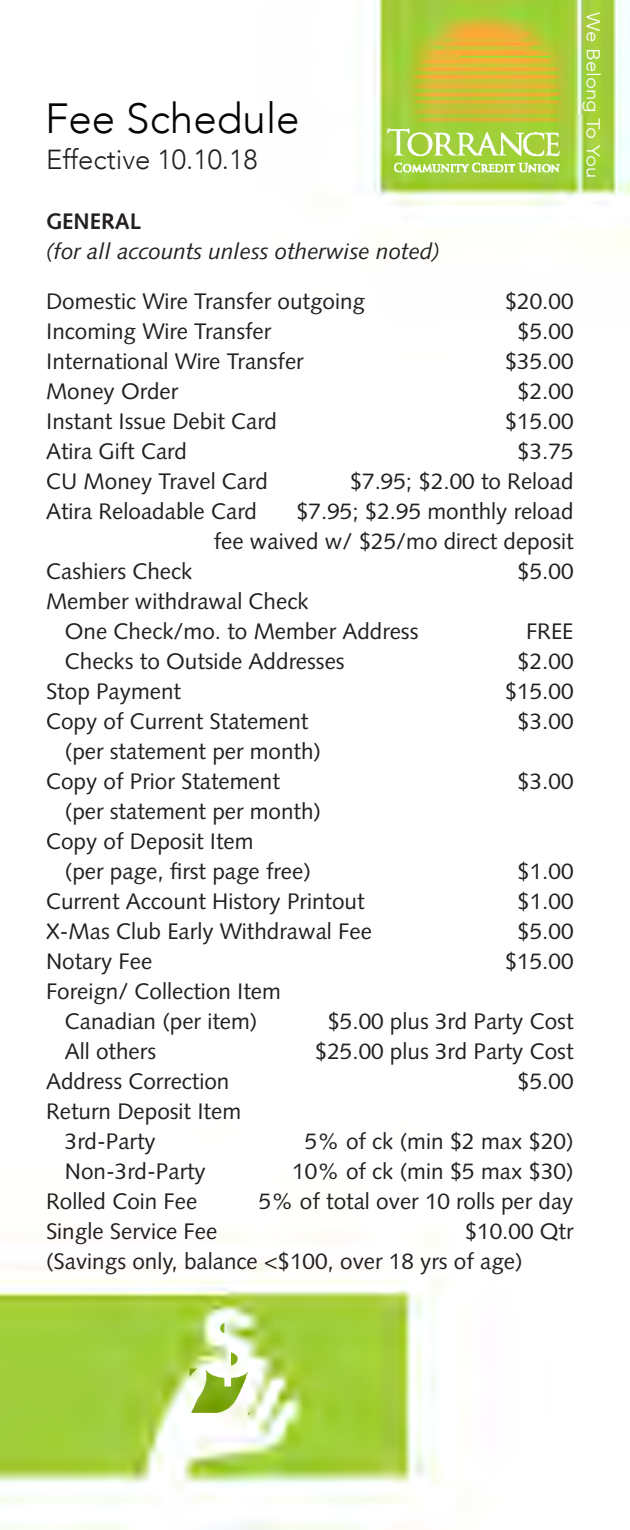
<style>
.page{position:relative;width:630px;height:1530px;background:#fff}
.page>*{position:absolute;margin:0;border:0;box-sizing:border-box;transform-origin:0 0}
.t1{font:300 42.25px "Avenir";color:#040503}
.t2{font:300 27.5px "Avenir";color:#231f20}
.t3{font:22.5px/30px "Syntax";color:#231f20}
.t4{font:italic 22.5px "Syntax";color:#231f20}
.t5{font:700 22.5px "Syntax";color:#231f20}
.t6{font:300 18.75px "Avenir";color:#fff;scale:1.09 1}
</style>
<div class="page">
<img style="left:0;top:1px;width:630px;height:1528px">
<h1 class="t1" style="left:45px;top:93px;width:256px">Fee Schedule</h1>
<p class="t2" style="left:46px;top:143px;width:213px">Effective 10.10.18</p>
<p class="t6" style="left:604px;top:12px;width:153px;rotate:90deg">We Belong To You</p>
<p class="t5" style="left:46px;top:209px;width:96px">GENERAL</p>
<p class="t4" style="left:46px;top:238px;width:395px">(for all accounts unless otherwise noted)</p>
<p class="t3" style="left:46px;top:287px;width:321px">Domestic Wire Transfer outgoing</p>
<p class="t3" style="left:505px;top:287px;width:70px">$20.00</p>
<p class="t3" style="left:46px;top:317px;width:227px">Incoming Wire Transfer</p>
<p class="t3" style="left:517px;top:317px;width:58px">$5.00</p>
<p class="t3" style="left:46px;top:347px;width:259px">International Wire Transfer</p>
<p class="t3" style="left:505px;top:347px;width:70px">$35.00</p>
<p class="t3" style="left:46px;top:377px;width:134px">Money Order</p>
<p class="t3" style="left:517px;top:377px;width:58px">$2.00</p>
<p class="t3" style="left:46px;top:407px;width:233px">Instant Issue Debit Card</p>
<p class="t3" style="left:505px;top:407px;width:70px">$15.00</p>
<p class="t3" style="left:46px;top:437px;width:143px">Atira Gift Card</p>
<p class="t3" style="left:517px;top:437px;width:58px">$3.75</p>
<p class="t3" style="left:46px;top:467px;width:223px">CU Money Travel Card</p>
<p class="t3" style="left:350px;top:467px;width:225px">$7.95; $2.00 to Reload</p>
<p class="t3" style="left:46px;top:497px;width:213px">Atira Reloadable Card</p>
<p class="t3" style="left:214px;top:497px;width:361px;text-align:right">$7.95; $2.95 monthly reload<br>fee waived w/ $25/mo direct deposit</p>
<p class="t3" style="left:46px;top:557px;width:148px">Cashiers Check</p>
<p class="t3" style="left:517px;top:557px;width:58px">$5.00</p>
<p class="t3" style="left:65px;top:587px;width:355px;text-indent:-19px">Member withdrawal Check<br>One Check/mo. to Member Address</p>
<p class="t3" style="left:526px;top:617px;width:49px">FREE</p>
<p class="t3" style="left:65px;top:647px;width:281px">Checks to Outside Addresses</p>
<p class="t3" style="left:517px;top:647px;width:58px">$2.00</p>
<p class="t3" style="left:46px;top:677px;width:137px">Stop Payment</p>
<p class="t3" style="left:505px;top:677px;width:70px">$15.00</p>
<p class="t3" style="left:46px;top:707px;width:264px">Copy of Current Statement</p>
<p class="t3" style="left:517px;top:707px;width:58px">$3.00</p>
<p class="t3" style="left:46px;top:737px;width:277px;text-indent:19px">(per statement per month)<br>Copy of Prior Statement</p>
<p class="t3" style="left:517px;top:767px;width:58px">$3.00</p>
<p class="t3" style="left:46px;top:797px;width:277px;text-indent:19px">(per statement per month)<br>Copy of Deposit Item</p>
<p class="t3" style="left:65px;top:856px;width:248px">(per page, first page free)</p>
<p class="t3" style="left:517px;top:856px;width:58px">$1.00</p>
<p class="t3" style="left:46px;top:886px;width:320px">Current Account History Printout</p>
<p class="t3" style="left:517px;top:886px;width:58px">$1.00</p>
<p class="t3" style="left:46px;top:916px;width:327px">X-Mas Club Early Withdrawal Fee</p>
<p class="t3" style="left:517px;top:916px;width:58px">$5.00</p>
<p class="t3" style="left:46px;top:946px;width:108px">Notary Fee</p>
<p class="t3" style="left:505px;top:946px;width:70px">$15.00</p>
<p class="t3" style="left:46px;top:976px;width:236px;text-align:center">Foreign/ Collection Item<br>Canadian (per item)</p>
<p class="t3" style="left:327px;top:1006px;width:248px">$5.00 plus 3rd Party Cost</p>
<p class="t3" style="left:65px;top:1036px;width:93px">All others</p>
<p class="t3" style="left:315px;top:1036px;width:260px">$25.00 plus 3rd Party Cost</p>
<p class="t3" style="left:46px;top:1066px;width:185px">Address Correction</p>
<p class="t3" style="left:517px;top:1066px;width:58px">$5.00</p>
<p class="t3" style="left:65px;top:1096px;width:178px;text-indent:-19px">Return Deposit Item<br>3rd-Party</p>
<p class="t3" style="left:305px;top:1126px;width:270px">5% of ck (min $2 max $20)</p>
<p class="t3" style="left:65px;top:1156px;width:143px">Non-3rd-Party</p>
<p class="t3" style="left:292px;top:1156px;width:283px">10% of ck (min $5 max $30)</p>
<p class="t3" style="left:46px;top:1186px;width:153px">Rolled Coin Fee</p>
<p class="t3" style="left:259px;top:1186px;width:316px">5% of total over 10 rolls per day</p>
<p class="t3" style="left:46px;top:1216px;width:173px">Single Service Fee</p>
<p class="t3" style="left:46px;top:1216px;width:529px;text-indent:419px">$10.00 Qtr (Savings only, balance &lt;$100, over 18 yrs of age)</p>
</div>
